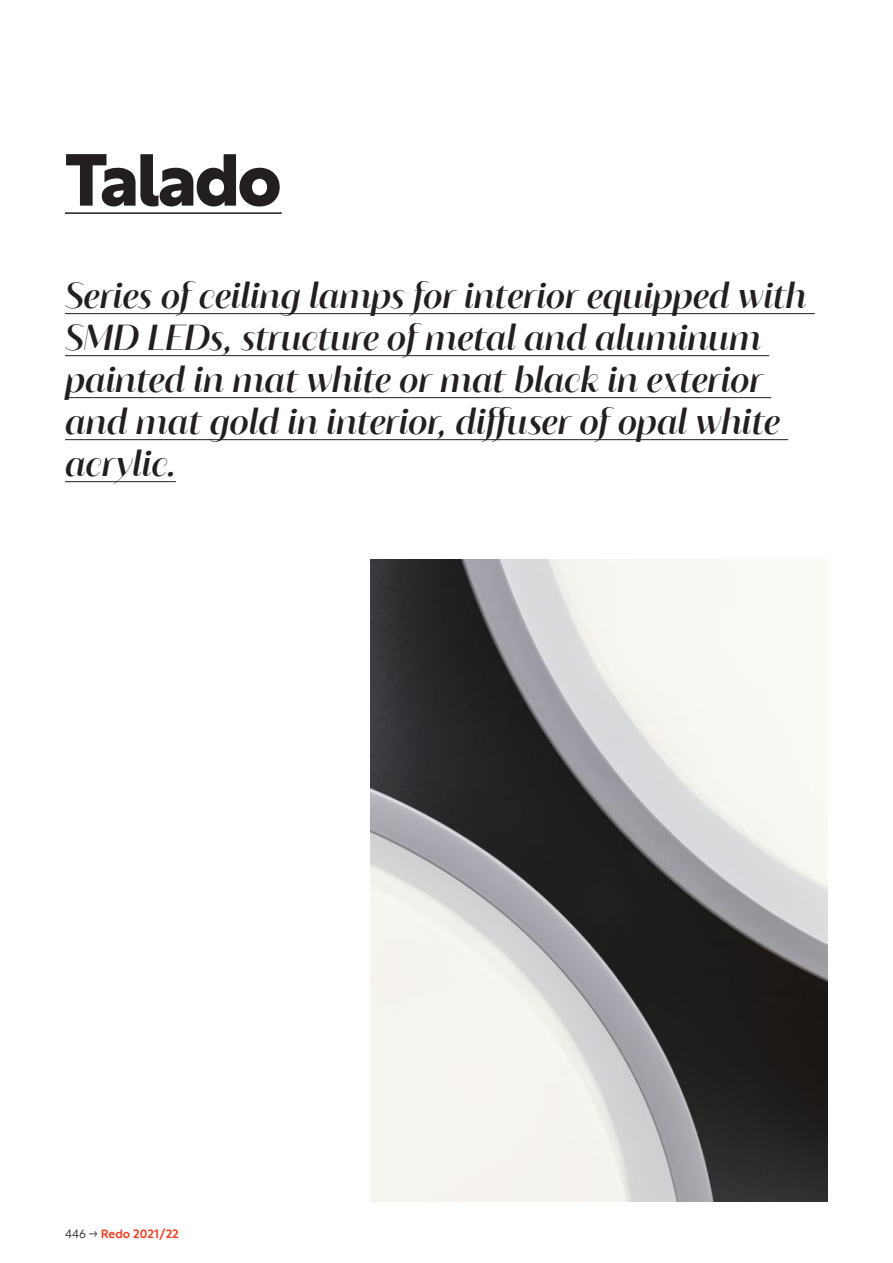
<style>
.page{position:relative;width:893px;height:1263px;background:#fff}
.page>*{position:absolute;margin:0;border:0;box-sizing:border-box;transform-origin:0 0}
.t1{font:700 72px "Rustica";letter-spacing:-.04em;color:#231f20}
.t2{font:italic 36px/42px "Blacker Sans Display";color:#231f20}
.t3{font:500 12px "Rustica";color:#ef3e22}
.s1{font-weight:300;color:#231f20}
</style>
<div class="page">
<hr style="left:65px;top:212px;width:217px;height:2px;background:#231f20">
<hr style="left:65px;top:313px;width:750px;height:1px;background:#231f20">
<hr style="left:65px;top:355px;width:704px;height:1px;background:#231f20">
<hr style="left:65px;top:397px;width:706px;height:1px;background:#231f20">
<hr style="left:65px;top:439px;width:723px;height:1px;background:#231f20">
<hr style="left:65px;top:481px;width:111px;height:1px;background:#231f20">
<img style="left:370px;top:560px;width:457px;height:641px">
<h1 class="t1" style="left:65px;top:118px;width:218px">Talado</h1>
<p class="t2" style="left:65px;top:274px;width:743px">Series of ceiling lamps for interior equipped with SMD LEDs, structure of metal and aluminum painted in mat white or mat black in exterior and mat gold in interior, diffuser of opal white acrylic.</p>
<p class="t3" style="left:65px;top:1223px;width:115px"><span class="s1">446 →</span> Redo 2021/22</p>
</div>
